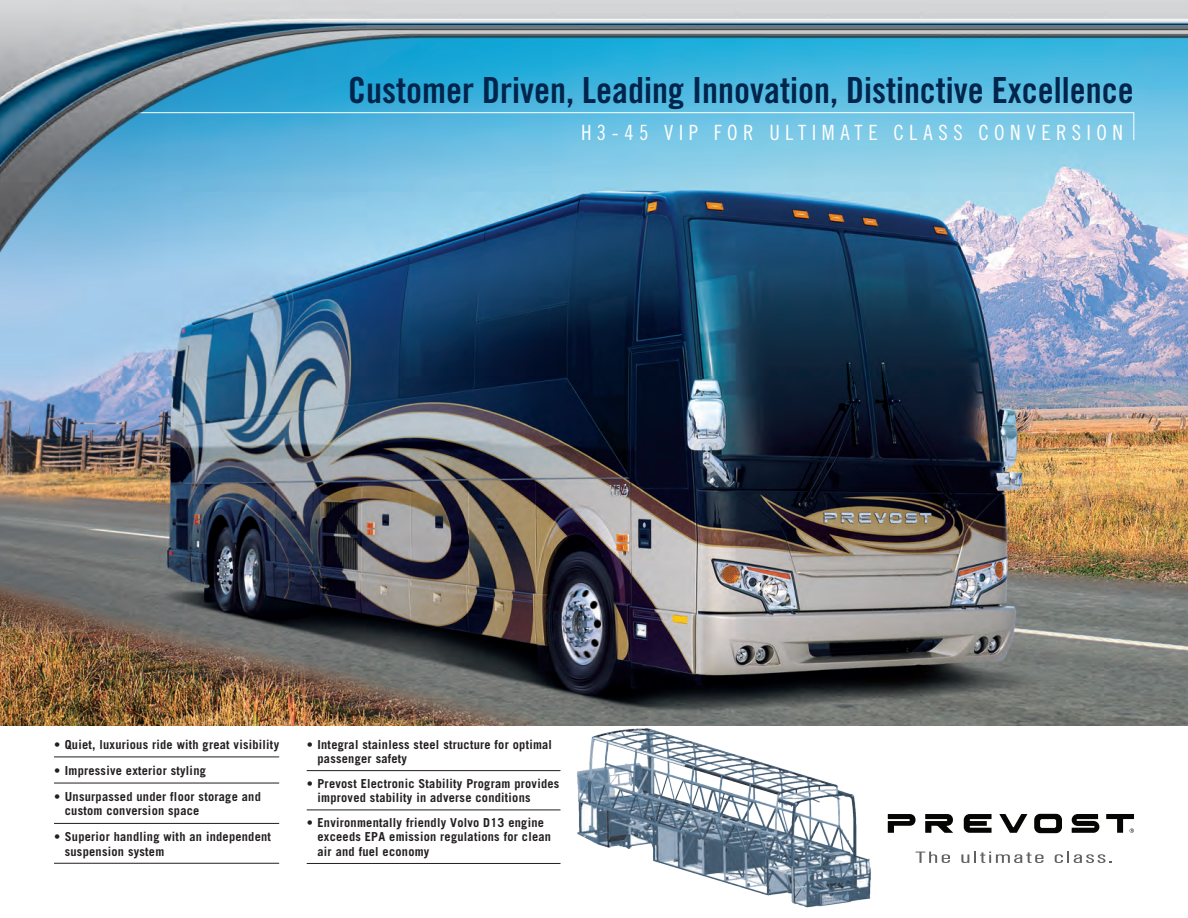
<style>
.page{position:relative;width:1188px;height:918px;background:#fff}
.page>*{position:absolute;margin:0;border:0;box-sizing:border-box;transform-origin:0 0}
.t1{font:36px "Trade Gothic Bold Cond Twenty";color:#00254c}
.t2{font:21px "Trade Gothic Cond Eighteen";letter-spacing:.26em;color:#fff}
.t3{font:700 12.3px/14.2px "Trade Gothic";letter-spacing:.02em;color:#231f20}
</style>
<div class="page">
<img style="left:0;top:0;width:1188px;height:908px">
<p class="t1" style="left:348px;top:68px;width:787px">Customer Driven, Leading Innovation, Distinctive Excellence</p>
<p class="t2" style="left:581px;top:120px;width:543px">H3-45 VIP FOR ULTIMATE CLASS CONVERSION</p>
<p class="t3" style="left:54px;top:737px;width:227px">• Quiet, luxurious ride with great visibility</p>
<p class="t3" style="left:54px;top:763px;width:153px">• Impressive exterior styling</p>
<p class="t3" style="left:65px;top:789px;width:198px;text-indent:-11px">• Unsurpassed under floor storage and custom conversion space</p>
<p class="t3" style="left:65px;top:830px;width:208px;text-indent:-11px">• Superior handling with an independent suspension system</p>
<p class="t3" style="left:318px;top:737px;width:236px;text-indent:-11px">• Integral stainless steel structure for optimal passenger safety</p>
<p class="t3" style="left:318px;top:776px;width:243px;text-indent:-11px">• Prevost Electronic Stability Program provides improved stability in adverse conditions</p>
<p class="t3" style="left:318px;top:816px;width:235px;text-indent:-11px">• Environmentally friendly Volvo D13 engine exceeds EPA emission regulations for clean air and fuel economy</p>
</div>
